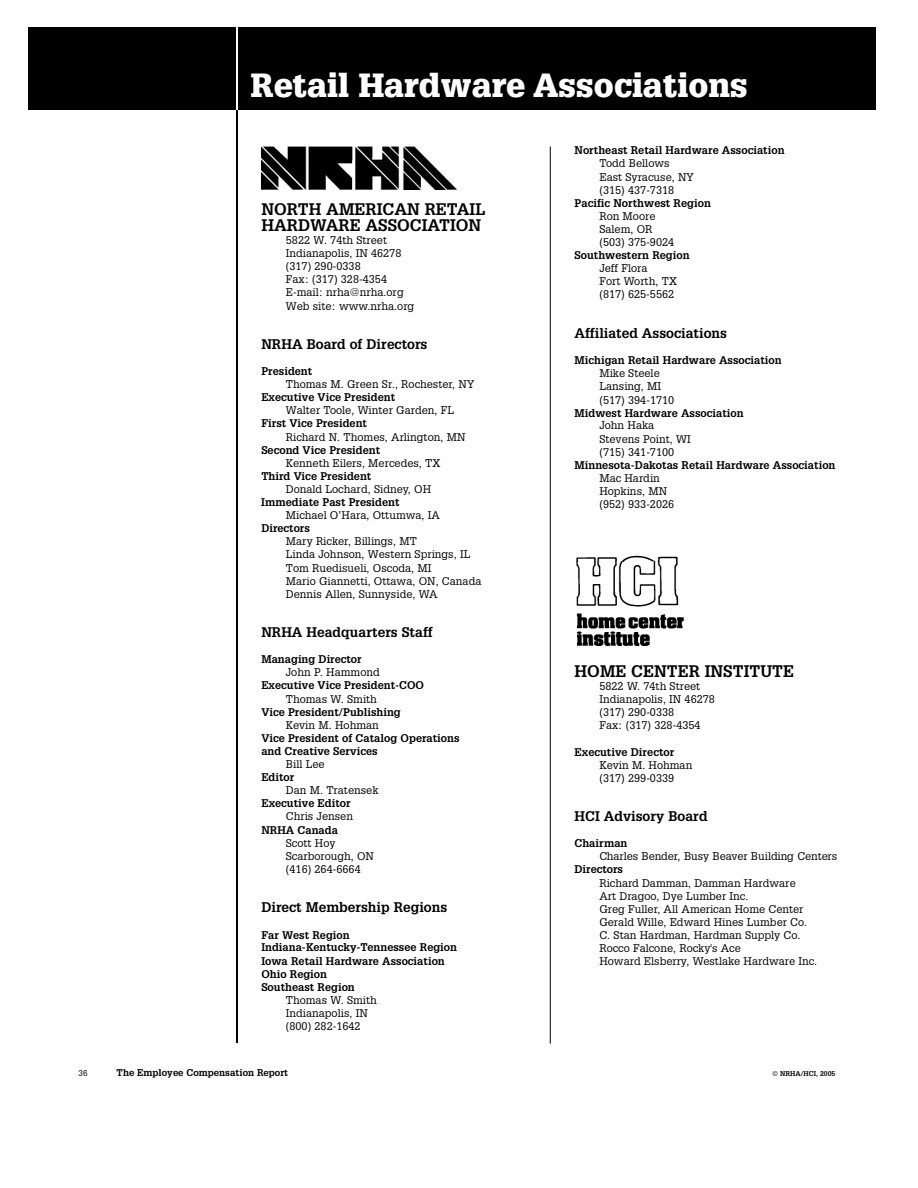
<style>
.page{position:relative;width:918px;height:1188px;background:#fff}
.page>*{position:absolute;margin:0;border:0;box-sizing:border-box;transform-origin:0 0}
.t1{font:900 32.7px "Glypha";color:#fff}
.t2{font:700 16.35px/15.9px "Glypha";color:#000}
.t3{font:700 13.65px "Glypha";color:#000}
.t4{font:10.95px/13px "Glypha";color:#000}
.t5{font:700 10.95px/13px "Glypha";color:#000}
.t6{font:700 9.6px "Glypha";color:#000}
.t7{font:8.25px "Glypha";color:#000}
.t8{font:700 6.75px "Glypha";color:#000}
</style>
<div class="page">
<div style="left:28px;top:27px;width:848px;height:82px;background:#000"></div>
<hr style="left:236px;top:109px;width:2px;height:934px;background:#000">
<hr style="left:236px;top:27px;width:2px;height:82px;background:#fff">
<hr style="left:550px;top:147px;width:1px;height:897px;background:#000">
<img style="left:576px;top:555px;width:102px;height:7px">
<img style="left:576px;top:562px;width:108px;height:84px">
<img style="left:263px;top:146px;width:152px;height:1px">
<img style="left:262px;top:147px;width:194px;height:43px">
<h1 class="t1" style="left:251px;top:65px;width:499px">Retail Hardware Associations</h1>
<h2 class="t2" style="left:261px;top:201px;width:226px">NORTH AMERICAN RETAIL<br>HARDWARE ASSOCIATION</h2>
<p class="t4" style="left:286px;top:233px;width:130px">5822 W. 74th Street<br>Indianapolis, IN 46278 (317) 290-0338<br>Fax: (317) 328-4354<br>E-mail: nrha@nrha.org<br>Web site: www.nrha.org</p>
<p class="t3" style="left:261px;top:336px;width:168px">NRHA Board of Directors</p>
<p class="t5" style="left:261px;top:364px;width:52px">President</p>
<p class="t4" style="left:286px;top:377px;width:190px">Thomas M. Green Sr., Rochester, NY</p>
<p class="t5" style="left:261px;top:390px;width:135px">Executive Vice President</p>
<p class="t4" style="left:286px;top:404px;width:170px">Walter Toole, Winter Garden, FL</p>
<p class="t5" style="left:261px;top:417px;width:107px">First Vice President</p>
<p class="t4" style="left:286px;top:430px;width:181px">Richard N. Thomes, Arlington, MN</p>
<p class="t5" style="left:261px;top:443px;width:120px">Second Vice President</p>
<p class="t4" style="left:286px;top:456px;width:156px">Kenneth Eilers, Mercedes, TX</p>
<p class="t5" style="left:261px;top:469px;width:111px">Third Vice President</p>
<p class="t4" style="left:286px;top:482px;width:147px">Donald Lochard, Sidney, OH</p>
<p class="t5" style="left:261px;top:495px;width:140px">Immediate Past President</p>
<p class="t4" style="left:286px;top:508px;width:156px">Michael O’Hara, Ottumwa, IA</p>
<p class="t5" style="left:261px;top:521px;width:50px">Directors</p>
<p class="t4" style="left:286px;top:535px;width:197px">Mary Ricker, Billings, MT<br>Linda Johnson, Western Springs, IL<br>Tom Ruedisueli, Oscoda, MI<br>Mario Giannetti, Ottawa, ON, Canada<br>Dennis Allen, Sunnyside, WA</p>
<p class="t3" style="left:261px;top:624px;width:173px">NRHA Headquarters Staff</p>
<p class="t5" style="left:261px;top:652px;width:102px">Managing Director</p>
<p class="t4" style="left:286px;top:666px;width:95px">John P. Hammond</p>
<p class="t5" style="left:261px;top:679px;width:164px">Executive Vice President-COO</p>
<p class="t4" style="left:286px;top:692px;width:93px">Thomas W. Smith</p>
<p class="t5" style="left:261px;top:705px;width:141px">Vice President/Publishing</p>
<p class="t4" style="left:286px;top:718px;width:94px">Kevin M. Hohman</p>
<p class="t5" style="left:261px;top:731px;width:200px">Vice President of Catalog Operations and Creative Services</p>
<p class="t4" style="left:286px;top:758px;width:40px">Bill Lee</p>
<p class="t5" style="left:261px;top:770px;width:34px">Editor</p>
<p class="t4" style="left:286px;top:783px;width:94px">Dan M. Tratensek</p>
<p class="t5" style="left:261px;top:797px;width:91px">Executive Editor</p>
<p class="t4" style="left:286px;top:810px;width:69px">Chris Jensen</p>
<p class="t5" style="left:261px;top:823px;width:78px">NRHA Canada</p>
<p class="t4" style="left:286px;top:836px;width:90px">Scott Hoy<br>Scarborough, ON (416) 264-6664</p>
<p class="t3" style="left:261px;top:899px;width:187px">Direct Membership Regions</p>
<p class="t5" style="left:261px;top:928px;width:197px">Far West Region<br>Indiana-Kentucky-Tennessee Region<br>Iowa Retail Hardware Association<br>Ohio Region<br>Southeast Region</p>
<p class="t4" style="left:286px;top:993px;width:93px">Thomas W. Smith<br>Indianapolis, IN (800) 282-1642</p>
<p class="t5" style="left:575px;top:144px;width:212px">Northeast Retail Hardware Association</p>
<p class="t4" style="left:599px;top:157px;width:96px">Todd Bellows<br>East Syracuse, NY (315) 437-7318</p>
<p class="t5" style="left:575px;top:196px;width:138px">Pacific Northwest Region</p>
<p class="t4" style="left:599px;top:209px;width:76px">Ron Moore<br>Salem, OR (503) 375-9024</p>
<p class="t5" style="left:575px;top:248px;width:117px">Southwestern Region</p>
<p class="t4" style="left:599px;top:262px;width:79px">Jeff Flora<br>Fort Worth, TX (817) 625-5562</p>
<p class="t3" style="left:575px;top:325px;width:154px">Affiliated Associations</p>
<p class="t5" style="left:575px;top:353px;width:209px">Michigan Retail Hardware Association</p>
<p class="t4" style="left:599px;top:367px;width:76px">Mike Steele<br>Lansing, MI (517) 394-1710</p>
<p class="t5" style="left:575px;top:406px;width:171px">Midwest Hardware Association</p>
<p class="t4" style="left:599px;top:419px;width:93px">John Haka<br>Stevens Point, WI (715) 341-7100</p>
<p class="t5" style="left:575px;top:458px;width:262px">Minnesota-Dakotas Retail Hardware Association</p>
<p class="t4" style="left:599px;top:471px;width:76px">Mac Hardin<br>Hopkins, MN (952) 933-2026</p>
<h2 class="t2" style="left:575px;top:663px;width:221px">HOME CENTER INSTITUTE</h2>
<p class="t4" style="left:599px;top:679px;width:117px">5822 W. 74th Street<br>Indianapolis, IN 46278 (317) 290-0338<br>Fax: (317) 328-4354</p>
<p class="t5" style="left:575px;top:745px;width:101px">Executive Director</p>
<p class="t4" style="left:599px;top:758px;width:94px">Kevin M. Hohman (317) 299-0339</p>
<p class="t3" style="left:575px;top:808px;width:135px">HCI Advisory Board</p>
<p class="t5" style="left:575px;top:837px;width:54px">Chairman</p>
<p class="t4" style="left:599px;top:850px;width:239px">Charles Bender, Busy Beaver Building Centers</p>
<p class="t5" style="left:575px;top:863px;width:50px">Directors</p>
<p class="t4" style="left:599px;top:876px;width:219px">Richard Damman, Damman Hardware<br>Art Dragoo, Dye Lumber Inc.<br>Greg Fuller, All American Home Center Gerald Wille, Edward Hines Lumber Co.<br>C. Stan Hardman, Hardman Supply Co.<br>Rocco Falcone, Rocky's Ace<br>Howard Elsberry, Westlake Hardware Inc.</p>
<p class="t7" style="left:78px;top:1068px;width:11px">36</p>
<p class="t6" style="left:117px;top:1067px;width:173px">The Employee Compensation Report</p>
<p class="t8" style="left:773px;top:1069px;width:64px">© NRHA/HCI, 2005</p>
</div>
